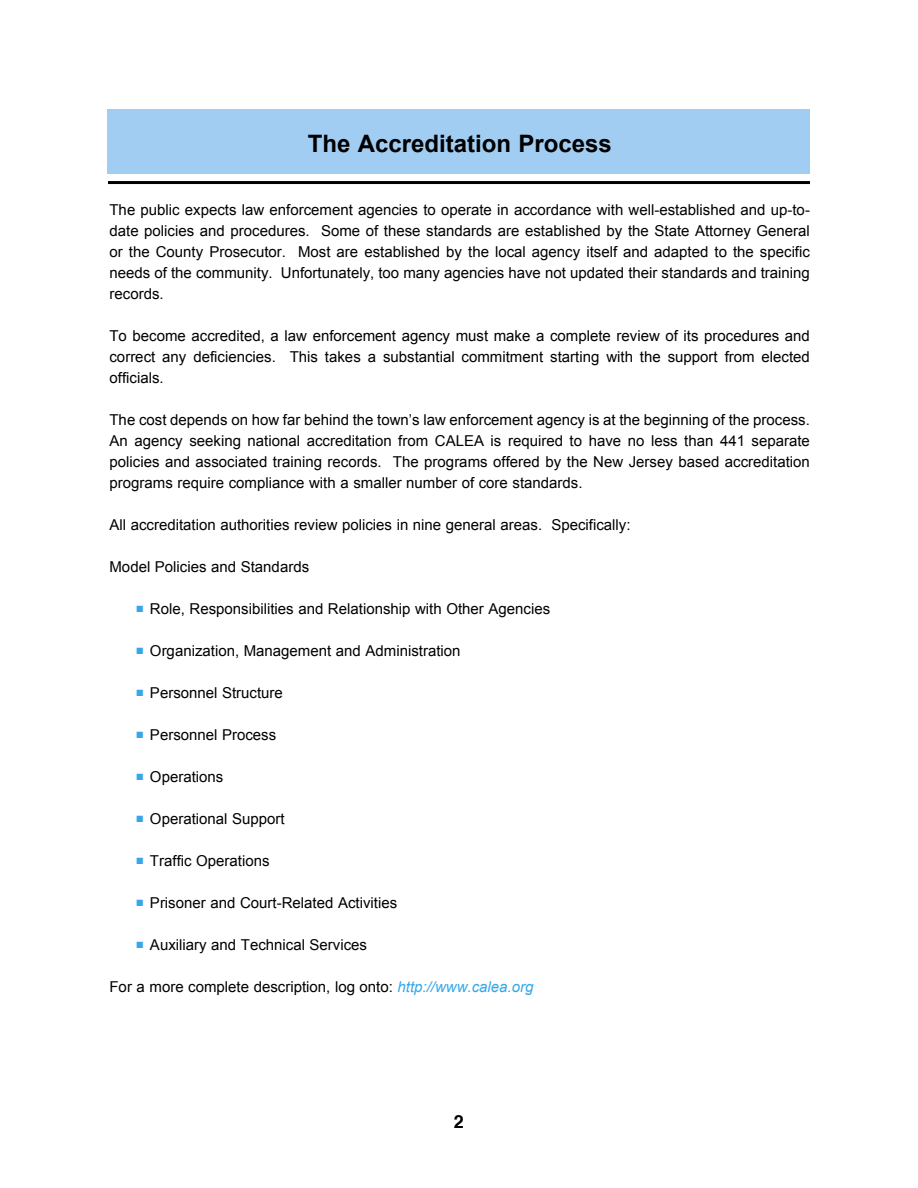
<style>
.page{position:relative;width:918px;height:1188px;background:#fff}
.page>*{position:absolute;margin:0;border:0;box-sizing:border-box;transform-origin:0 0}
.t1{font:700 24px "Arial";color:#000}
.t2{font:700 18px "Helvetica";color:#000}
.t3{font:15px/21px "Arial";color:#000;text-align:justify}
.s1{color:#36a7e9}
.s2{font-style:italic;color:#36a7e9}
</style>
<div class="page">
<div style="left:108px;top:109px;width:702px;height:64px;background:#a1cdf2"></div>
<hr style="left:108px;top:181px;width:702px;height:3px;background:#000">
<h1 class="t1" style="left:308px;top:130px;width:306px">The Accreditation Process</h1>
<p class="t3" style="left:109px;top:199px;width:702px">The public expects law enforcement agencies to operate in accordance with well-established and up-to&shy;date policies and procedures. Some of these standards are established by the State Attorney General or the County Prosecutor. Most are established by the local agency itself and adapted to the specific needs of the community. Unfortunately, too many agencies have not updated their standards and training records.</p>
<p class="t3" style="left:109px;top:325px;width:702px">To become accredited, a law enforcement agency must make a complete review of its procedures and correct any deficiencies. This takes a substantial commitment starting with the support from elected officials.</p>
<p class="t3" style="left:109px;top:409px;width:702px">The cost depends on how far behind the town’s law enforcement agency is at the beginning of the process.<br>An agency seeking national accreditation from CALEA is required to have no less than 441 separate policies and associated training records. The programs offered by the New Jersey based accreditation programs require compliance with a smaller number of core standards.</p>
<p class="t3" style="left:109px;top:514px;width:523px">All accreditation authorities review policies in nine general areas. Specifically:</p>
<p class="t3" style="left:109px;top:556px;width:201px">Model Policies and Standards</p>
<p class="t3" style="left:136px;top:598px;width:415px"><span class="s1">■</span> Role, Responsibilities and Relationship with Other Agencies</p>
<p class="t3" style="left:136px;top:640px;width:326px"><span class="s1">■</span> Organization, Management and Administration</p>
<p class="t3" style="left:136px;top:682px;width:148px"><span class="s1">■</span> Personnel Structure</p>
<p class="t3" style="left:136px;top:724px;width:141px"><span class="s1">■</span> Personnel Process</p>
<p class="t3" style="left:136px;top:766px;width:88px"><span class="s1">■</span> Operations</p>
<p class="t3" style="left:136px;top:808px;width:150px"><span class="s1">■</span> Operational Support</p>
<p class="t3" style="left:136px;top:850px;width:135px"><span class="s1">■</span> Traffic Operations</p>
<p class="t3" style="left:136px;top:892px;width:262px"><span class="s1">■</span> Prisoner and Court-Related Activities</p>
<p class="t3" style="left:136px;top:934px;width:232px"><span class="s1">■</span> Auxiliary and Technical Services</p>
<p class="t3" style="left:109px;top:976px;width:425px">For a more complete description, log onto: <span class="s2">http://www.calea.org</span></p>
<p class="t2" style="left:454px;top:1109px;width:12px">2</p>
</div>
